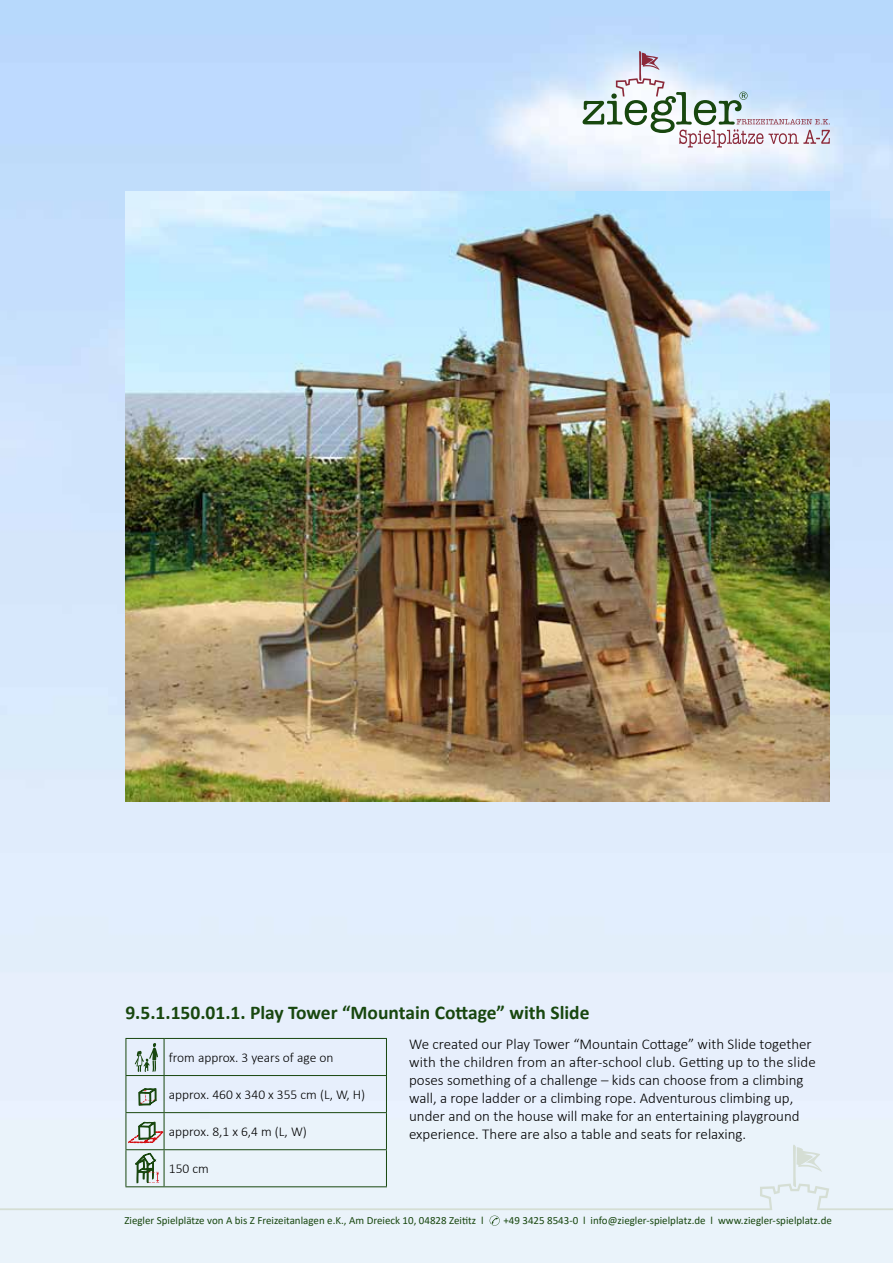
<style>
.page{position:relative;width:893px;height:1263px;background:#fff}
.page>*{position:absolute;margin:0;border:0;box-sizing:border-box;transform-origin:0 0}
.t1{font:700 19.5px "Calibri";color:#18470f}
.t2{font:300 15px/18px "Calibri";color:#000}
.t3{font:300 13.5px "Calibri";color:#000}
.t4{font:10.95px "Calibri";color:#18470f}
</style>
<div class="page">
<img style="left:0;top:0;width:893px;height:1263px">
<svg style="left:490px;top:1215px;width:10px;height:10px"></svg>
<div style="left:0;top:1143px;width:893px;height:67px;background:#eaf3fa"></div>
<svg style="left:583px;top:50px;width:247px;height:98px"></svg>
<hr style="left:164px;top:1039px;width:1px;height:36px;background:#18470f">
<hr style="left:164px;top:1076px;width:1px;height:36px;background:#18470f">
<hr style="left:164px;top:1113px;width:1px;height:36px;background:#18470f">
<hr style="left:164px;top:1150px;width:1px;height:36px;background:#18470f">
<hr style="left:125px;top:1038px;width:39px;height:1px;background:#18470f">
<hr style="left:125px;top:1039px;width:1px;height:36px;background:#18470f">
<hr style="left:164px;top:1038px;width:223px;height:1px;background:#18470f">
<hr style="left:386px;top:1039px;width:1px;height:36px;background:#18470f">
<hr style="left:125px;top:1075px;width:39px;height:1px;background:#18470f">
<hr style="left:125px;top:1076px;width:1px;height:36px;background:#18470f">
<hr style="left:164px;top:1075px;width:223px;height:1px;background:#18470f">
<hr style="left:386px;top:1076px;width:1px;height:36px;background:#18470f">
<hr style="left:125px;top:1112px;width:39px;height:1px;background:#18470f">
<hr style="left:125px;top:1113px;width:1px;height:36px;background:#18470f">
<hr style="left:164px;top:1112px;width:223px;height:1px;background:#18470f">
<hr style="left:386px;top:1113px;width:1px;height:36px;background:#18470f">
<hr style="left:125px;top:1149px;width:39px;height:1px;background:#18470f">
<hr style="left:125px;top:1150px;width:1px;height:36px;background:#18470f">
<hr style="left:164px;top:1149px;width:223px;height:1px;background:#18470f">
<hr style="left:386px;top:1150px;width:1px;height:36px;background:#18470f">
<hr style="left:125px;top:1186px;width:39px;height:1px;background:#18470f">
<hr style="left:164px;top:1186px;width:223px;height:1px;background:#18470f">
<svg style="left:135px;top:1152px;width:24px;height:31px"></svg>
<svg style="left:139px;top:1088px;width:18px;height:24px"></svg>
<svg style="left:128px;top:1122px;width:35px;height:21px"></svg>
<svg style="left:135px;top:1043px;width:23px;height:29px"></svg>
<img style="left:125px;top:191px;width:704px;height:610px">
<h1 class="t1" style="left:125px;top:999px;width:466px">9.5.1.150.01.1. Play Tower “Mountain Cottage” with Slide</h1>
<p class="t3" style="left:169px;top:1049px;width:166px">from approx. 3 years of age on</p>
<p class="t3" style="left:169px;top:1086px;width:198px">approx. 460 x 340 x 355 cm (L, W, H)</p>
<p class="t3" style="left:169px;top:1123px;width:140px">approx. 8,1 x 6,4 m (L, W)</p>
<p class="t3" style="left:169px;top:1160px;width:42px">150 cm</p>
<p class="t2" style="left:409px;top:1035px;width:408px">We created our Play Tower “Mountain Cottage” with Slide together with the children from an after-school club. Getting up to the slide poses something of a challenge – kids can choose from a climbing wall, a rope ladder or a climbing rope. Adventurous climbing up, under and on the house will make for an entertaining playground experience. There are also a table and seats for relaxing.</p>
<p class="t4" style="left:124px;top:1212px;width:361px">Ziegler Spielplätze von A bis Z Freizeitanlagen e.K., Am Dreieck 10, 04828 Zeititz l</p>
<p class="t4" style="left:503px;top:1212px;width:330px">+49 3425 8543-0 l info@ziegler-spielplatz.de l www.ziegler-spielplatz.de</p>
</div>
